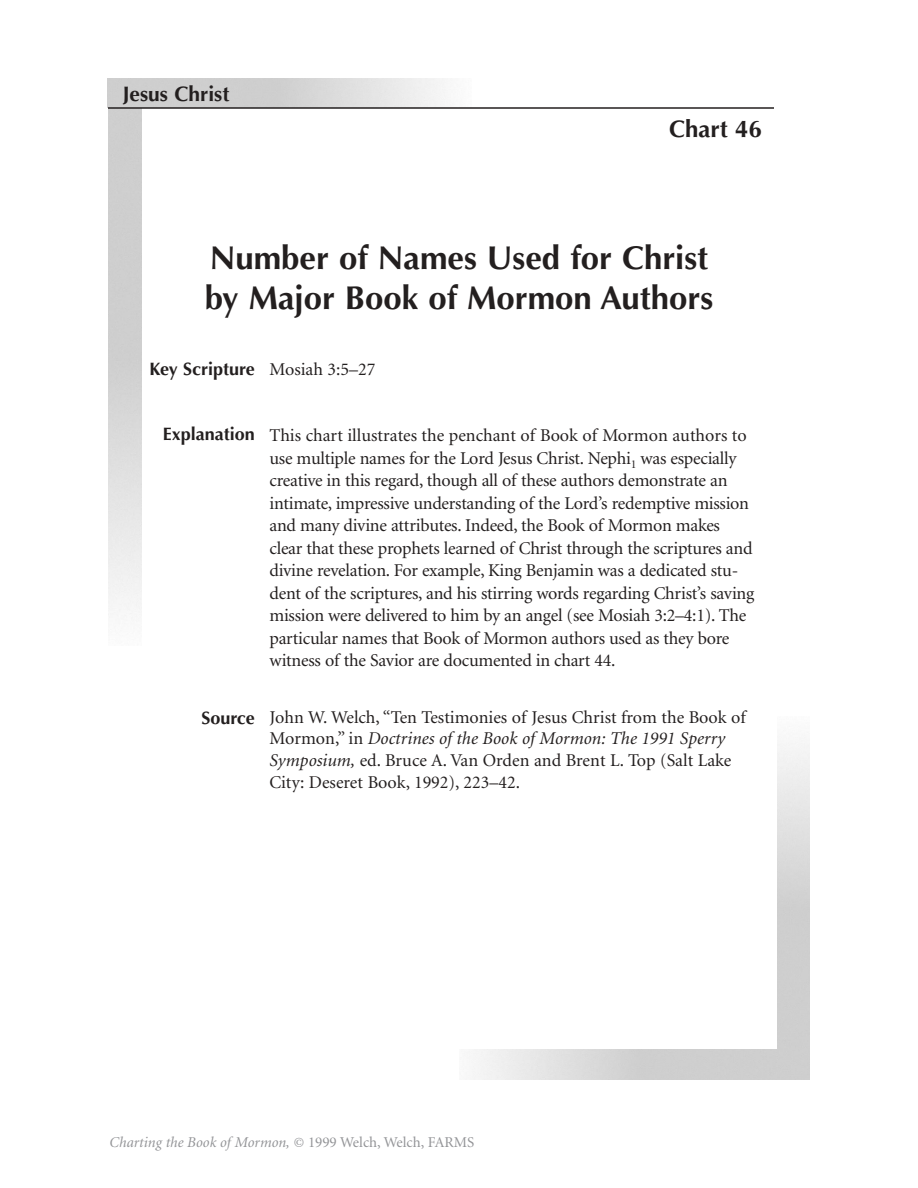
<style>
.page{position:relative;width:918px;height:1188px;background:#fff}
.page>*{position:absolute;margin:0;border:0;box-sizing:border-box;transform-origin:0 0}
.t1{font:700 33px/40.5px "Optima";color:#231f1f}
.t2{font:700 24px "Optima";color:#231f1f}
.t3{font:700 21px "Optima";color:#231f1f}
.t4{font:18px/22.5px "Minion";letter-spacing:-.015em;color:#231f1f}
.t5{font:700 18px "Optima";color:#231f1f}
.t6{font:italic 15px "Minion";color:#939497}
.s1{font-style:italic}
.s2{font-style:normal}
</style>
<div class="page">
<hr style="left:108px;top:107px;width:666px;height:2px;background:#231f1f">
<p class="t3" style="left:123px;top:85px;width:108px">Jesus Christ</p>
<h2 class="t2" style="left:669px;top:118px;width:94px">Chart 46</h2>
<h1 class="t1" style="left:205px;top:241px;width:510px">Number of Names Used for Christ by Major Book of Mormon Authors</h1>
<p class="t5" style="left:149px;top:361px;width:107px">Key Scripture</p>
<p class="t4" style="left:270px;top:360px;width:107px">Mosiah 3:5–27</p>
<p class="t5" style="left:163px;top:427px;width:94px">Explanation</p>
<p class="t4" style="left:270px;top:426px;width:486px">This chart illustrates the penchant of Book of Mormon authors to use multiple names for the Lord Jesus Christ. Nephi<sub>1</sub> was especially creative in this regard, though all of these authors demonstrate an intimate, impressive understanding of the Lord’s redemptive mission and many divine attributes. Indeed, the Book of Mormon makes clear that these prophets learned of Christ through the scriptures and divine revelation. For example, King Benjamin was a dedicated stu&shy;dent of the scriptures, and his stirring words regarding Christ’s saving mission were delivered to him by an angel (see Mosiah 3:2–4:1). The particular names that Book of Mormon authors used as they bore witness of the Savior are documented in chart 44.</p>
<p class="t5" style="left:202px;top:710px;width:55px">Source</p>
<p class="t4" style="left:269px;top:708px;width:478px;line-height:21.6px">John W. Welch, “Ten Testimonies of Jesus Christ from the Book of Mormon,” in <span class="s1">Doctrines of the Book of Mormon: The 1991 Sperry Symposium,</span> ed. Bruce A. Van Orden and Brent L. Top (Salt Lake City: Deseret Book, 1992), 223–42.</p>
<p class="t6" style="left:110px;top:1136px;width:366px">Charting the Book of Mormon, <span class="s2">© 1999 Welch, Welch, FARMS</span></p>
</div>
